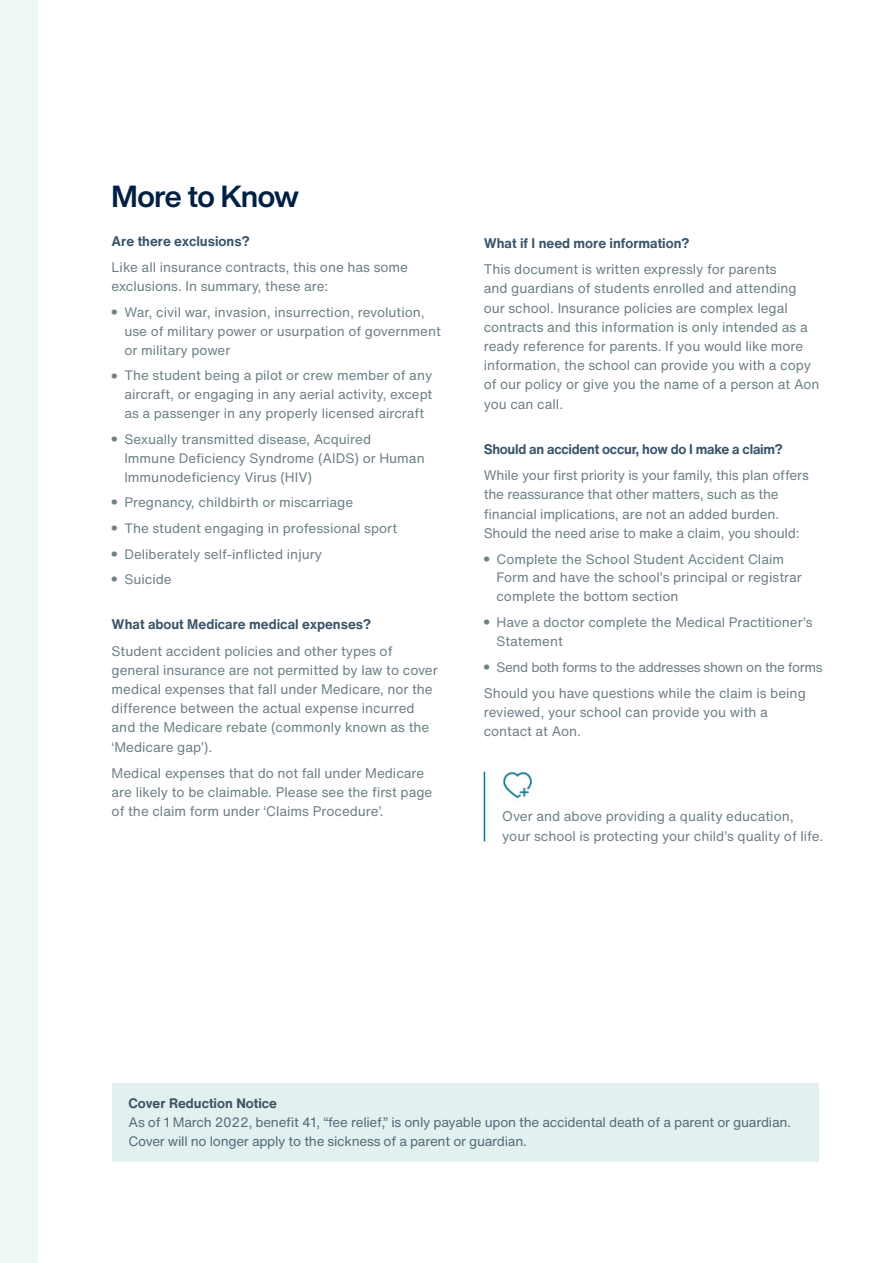
<style>
.page{position:relative;width:893px;height:1263px;background:#fff}
.page>*{position:absolute;margin:0;border:0;box-sizing:border-box;transform-origin:0 0}
.Headline_20pt{font:700 30px "Helvetica Now Display";letter-spacing:-.02em;color:#002043}
.Body_Copy_9pt{font:13.8px/19.2px "Helvetica Now Text";color:#6f8087}
.Subheading_9pt{font:700 13.8px "Helvetica Now Text";color:#3a546a}
.Subheading_9pt-2{font:700 13.8px "Helvetica Now Text";letter-spacing:-.02em;color:#3a546a}
.Body_Copy_9pt-2{font:700 13.8px "Helvetica Now Text";color:#3a546a}
.t1{font:13.5px/18.9px "Helvetica Now Text";color:#6f8087}
.Body_Copy_9pt-3{font:13.5px/18.9px "Helvetica Now Text";letter-spacing:-.02em;color:#556d79}
.t2{font:13.5px "Helvetica Now Text";letter-spacing:-.025em;color:#6f8087}
.s1{font-weight:700;color:#3e525e}
</style>
<div class="page">
<div style="left:0;top:0;width:37px;height:1263px;background:#edf7f5"></div>
<div style="left:112px;top:1083px;width:707px;height:78px;background:#e2f0f0"></div>
<img style="left:502px;top:772px;width:31px;height:27px">
<hr style="left:484px;top:772px;width:1px;height:69px;background:#007d8a">
<p class="Headline_20pt" style="left:112px;top:176px;width:189px">More to Know</p>
<p class="Subheading_9pt" style="left:112px;top:232px;width:139px">Are there exclusions?</p>
<p class="Body_Copy_9pt" style="left:112px;top:257px;width:298px">Like all insurance contracts, this one has some exclusions. In summary, these are:</p>
<p class="t1" style="left:124px;top:303px;width:318px;text-indent:-13px"><sup>●</sup> War, civil war, invasion, insurrection, revolution, use of military power or usurpation of government or military power</p>
<p class="t1" style="left:124px;top:366px;width:310px;text-align:justify;text-indent:-13px"><sup>●</sup> The student being a pilot or crew member of any aircraft, or engaging in any aerial activity, except as a passenger in any properly licensed aircraft</p>
<p class="t1" style="left:124px;top:430px;width:302px;text-indent:-13px"><sup>●</sup> Sexually transmitted disease, Acquired<br>Immune Deficiency Syndrome (AIDS) or Human<br>Immunodeficiency Virus (HIV)</p>
<p class="t1" style="left:112px;top:493px;width:243px"><sup>●</sup> Pregnancy, childbirth or miscarriage</p>
<p class="t1" style="left:112px;top:519px;width:287px"><sup>●</sup> The student engaging in professional sport</p>
<p class="t1" style="left:112px;top:544px;width:212px"><sup>●</sup> Deliberately self-inflicted injury</p>
<p class="t1" style="left:112px;top:570px;width:62px"><sup>●</sup> Suicide</p>
<p class="Subheading_9pt" style="left:112px;top:615px;width:261px">What about Medicare medical expenses?</p>
<p class="Body_Copy_9pt" style="left:112px;top:641px;width:328px">Student accident policies and other types of general insurance are not permitted by law to cover medical expenses that fall under Medicare, nor the difference between the actual expense incurred and the Medicare rebate (commonly known as the ‘Medicare gap’).</p>
<p class="Body_Copy_9pt" style="left:112px;top:763px;width:322px">Medical expenses that do not fall under Medicare are likely to be claimable. Please see the first page of the claim form under ‘Claims Procedure’.</p>
<p class="Body_Copy_9pt-2" style="left:484px;top:234px;width:207px">What if I need more information?</p>
<p class="Body_Copy_9pt" style="left:484px;top:260px;width:337px">This document is written expressly for parents<br>and guardians of students enrolled and attending our school. Insurance policies are complex legal contracts and this information is only intended as a ready reference for parents. If you would like more information, the school can provide you with a copy of our policy or give you the name of a person at Aon you can call.</p>
<p class="Subheading_9pt-2" style="left:484px;top:440px;width:301px">Should an accident occur, how do I make a claim?</p>
<p class="Body_Copy_9pt" style="left:484px;top:466px;width:327px">While your first priority is your family, this plan offers the reassurance that other matters, such as the financial implications, are not an added burden.<br>Should the need arise to make a claim, you should:</p>
<p class="t1" style="left:496px;top:549px;width:307px;text-indent:-13px"><sup>●</sup> Complete the School Student Accident Claim<br>Form and have the school’s principal or registrar complete the bottom section</p>
<p class="t1" style="left:496px;top:613px;width:318px;text-indent:-13px"><sup>●</sup> Have a doctor complete the Medical Practitioner’s<br>Statement</p>
<p class="t2" style="left:484px;top:658px;width:341px"><sup>●</sup> Send both forms to the addresses shown on the forms</p>
<p class="Body_Copy_9pt" style="left:484px;top:683px;width:324px">Should you have questions while the claim is being reviewed, your school can provide you with a contact at Aon.</p>
<p class="Body_Copy_9pt" style="left:502px;top:807px;width:322px">Over and above providing a quality education, your school is protecting your child’s quality of life.</p>
<p class="Body_Copy_9pt-3" style="left:129px;top:1094px;width:664px"><span class="s1">Cover Reduction Notice<br></span>As of 1 March 2022, benefit 41, “fee relief,” is only payable upon the accidental death of a parent or guardian.<br>Cover will no longer apply to the sickness of a parent or guardian.</p>
</div>
